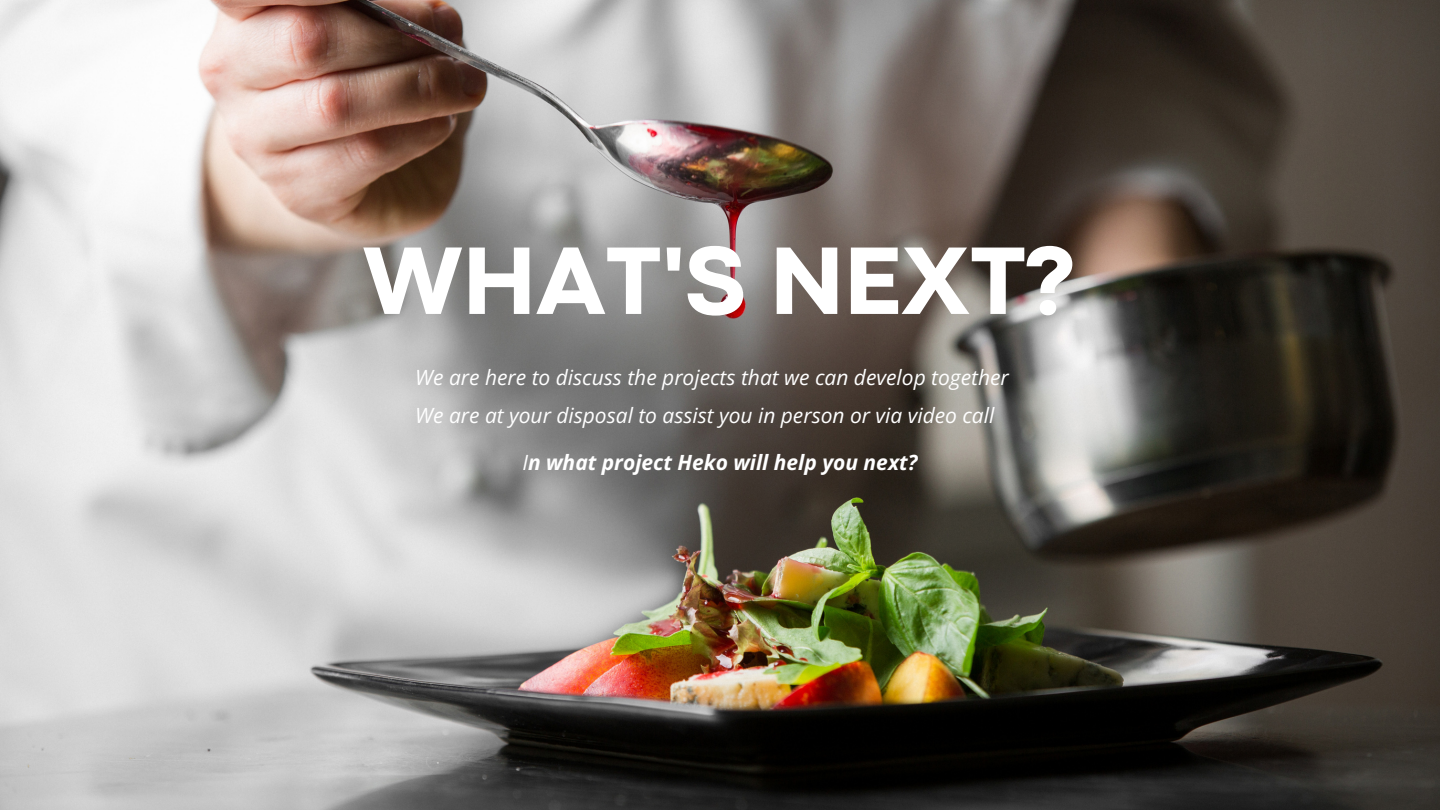
<style>
.page{position:relative;width:1440px;height:810px;background:#fff}
.page>*{position:absolute;margin:0;border:0;box-sizing:border-box;transform-origin:0 0}
.t1{font:800 100px "Codec Pro";color:#fff}
.t2{font:italic 21px/37.9px "Open Sans";color:#fff}
.t3{font:italic 700 21px "Open Sans";color:#fff}
.s1{font-weight:400}
</style>
<div class="page">
<img style="left:0;top:0;width:1440px;height:810px">
<p class="t1" style="left:363px;top:245px;width:714px">WHAT'S NEXT?</p>
<p class="t2" style="left:415px;top:358px;width:595px">We are here to discuss the projects that we can develop together<br>We are at your disposal to assist you in person or via video call</p>
<p class="t3" style="left:522px;top:447px;width:396px"><span class="s1">I</span>n what project Heko will help you next?</p>
</div>
